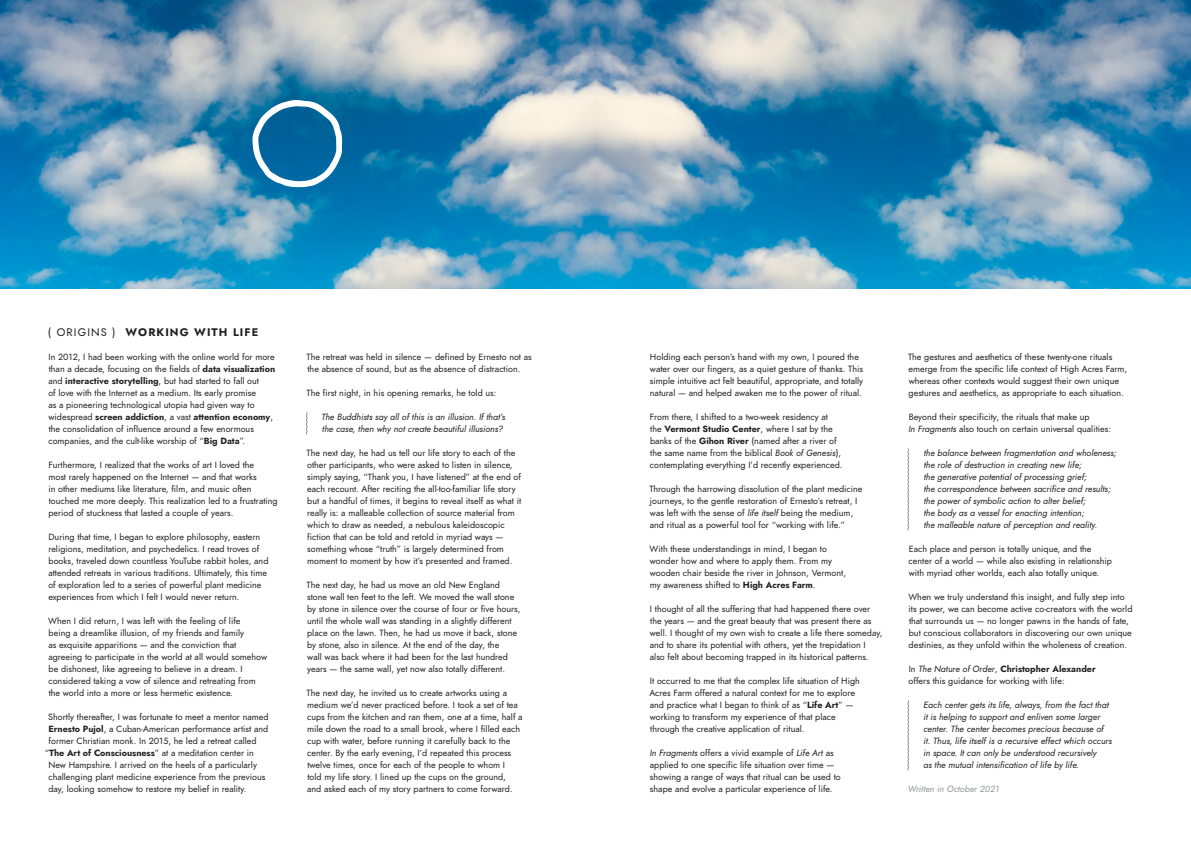
<style>
.page{position:relative;width:1191px;height:842px;background:#fff}
.page>*{position:absolute;margin:0;border:0;box-sizing:border-box;transform-origin:0 0}
.Ritual_title{font:700 11px "Jost";letter-spacing:.1em;color:#231f20}
.Ritual_text{font:9px/12px "Jost";color:#231f20}
.Inset_quote{font:italic 9px/12px "Jost";color:#231f20}
.Ritual_tagline{font:italic 9px "Jost";color:#939598}
.s1{font-weight:400}
.s2{font-weight:700}
.s3{font-style:italic}
</style>
<div class="page">
<img style="left:0;top:0;width:1191px;height:288px">
<svg style="left:306px;top:412px;width:2px;height:22px"></svg>
<svg style="left:907px;top:448px;width:2px;height:82px"></svg>
<svg style="left:907px;top:700px;width:2px;height:70px"></svg>
<svg style="left:250px;top:97px;width:95px;height:92px"></svg>
<p class="Ritual_title" style="left:48px;top:324px;width:212px"><span class="s1">( ORIGINS )</span> WORKING WITH LIFE</p>
<p class="Ritual_text" style="left:48px;top:351px;width:228px">In 2012, I had been working with the online world for more than a decade, focusing on the fields of <span class="s2">data visualization </span>and <span class="s2">interactive storytelling</span>, but had started to fall out<br>of love with the Internet as a medium. Its early promise<br>as a pioneering technological utopia had given way to widespread <span class="s2">screen addiction</span>, a vast <span class="s2">attention economy</span>, the consolidation of influence around a few enormous companies, and the cult-like worship of “<span class="s2">Big Data</span>”.</p>
<p class="Ritual_text" style="left:48px;top:459px;width:231px">Furthermore, I realized that the works of art I loved the<br>most rarely happened on the Internet — and that works<br>in other mediums like literature, film, and music often touched me more deeply. This realization led to a frustrating period of stuckness that lasted a couple of years.</p>
<p class="Ritual_text" style="left:48px;top:531px;width:222px">During that time, I began to explore philosophy, eastern religions, meditation, and psychedelics. I read troves of books, traveled down countless YouTube rabbit holes, and attended retreats in various traditions. Ultimately, this time of exploration led to a series of powerful plant medicine experiences from which I felt I would never return.</p>
<p class="Ritual_text" style="left:48px;top:615px;width:220px">When I did return, I was left with the feeling of life<br>being a dreamlike illusion, of my friends and family<br>as exquisite apparitions — and the conviction that agreeing to participate in the world at all would somehow be dishonest, like agreeing to believe in a dream. I considered taking a vow of silence and retreating from the world into a more or less hermetic existence.</p>
<p class="Ritual_text" style="left:48px;top:711px;width:222px">Shortly thereafter, I was fortunate to meet a mentor named</p>
<p class="Ritual_text" style="left:49px;top:723px;width:221px"><span class="s2">Ernesto Pujol</span>, a Cuban-American performance artist and</p>
<p class="Ritual_text" style="left:49px;top:735px;width:210px">former Christian monk. In 2015, he led a retreat called</p>
<p class="Ritual_text" style="left:45px;top:747px;width:211px">“<span class="s2">The Art of Consciousness</span>” at a meditation center in</p>
<p class="Ritual_text" style="left:48px;top:759px;width:210px">New Hampshire. I arrived on the heels of a particularly</p>
<p class="Ritual_text" style="left:48px;top:771px;width:218px">challenging plant medicine experience from the previous</p>
<p class="Ritual_text" style="left:48px;top:783px;width:200px">day, looking somehow to restore my belief in reality.</p>
<p class="Ritual_text" style="left:306px;top:351px;width:227px">The retreat was held in silence — defined by Ernesto not as the absence of sound, but as the absence of distraction.</p>
<p class="Ritual_text" style="left:306px;top:387px;width:191px">The first night, in his opening remarks, he told us:</p>
<p class="Inset_quote" style="left:321px;top:411px;width:185px">The Buddhists say all of this is an illusion. If that’s the case, then why not create beautiful illusions?</p>
<p class="Ritual_text" style="left:306px;top:447px;width:216px">The next day, he had us tell our life story to each of the other participants, who were asked to listen in silence, simply saying, “Thank you, I have listened” at the end of each recount. After reciting the all-too-familiar life story but a handful of times, it begins to reveal itself as what it really is: a malleable collection of source material from which to draw as needed, a nebulous kaleidoscopic fiction that can be told and retold in myriad ways — something whose “truth” is largely determined from moment to moment by how it’s presented and framed.</p>
<p class="Ritual_text" style="left:306px;top:579px;width:216px">The next day, he had us move an old New England stone wall ten feet to the left. We moved the wall stone by stone in silence over the course of four or five hours, until the whole wall was standing in a slightly different place on the lawn. Then, he had us move it back, stone by stone, also in silence. At the end of the day, the<br>wall was back where it had been for the last hundred years — the same wall, yet now also totally different.</p>
<p class="Ritual_text" style="left:306px;top:687px;width:218px">The next day, he invited us to create artworks using a medium we’d never practiced before. I took a set of tea cups from the kitchen and ran them, one at a time, half a mile down the road to a small brook, where I filled each cup with water, before running it carefully back to the center. By the early evening, I’d repeated this process twelve times, once for each of the people to whom I<br>told my life story. I lined up the cups on the ground,<br>and asked each of my story partners to come forward.</p>
<p class="Ritual_text" style="left:650px;top:351px;width:215px">Holding each person’s hand with my own, I poured the water over our fingers, as a quiet gesture of thanks. This simple intuitive act felt beautiful, appropriate, and totally natural — and helped awaken me to the power of ritual.</p>
<p class="Ritual_text" style="left:650px;top:411px;width:194px">From there, I shifted to a two-week residency at<br>the <span class="s2">Vermont Studio Center</span>, where I sat by the banks of the <span class="s2">Gihon River</span> (named after a river of the same name from the biblical <span class="s3">Book of Genesis</span>), contemplating everything I’d recently experienced.</p>
<p class="Ritual_text" style="left:649px;top:483px;width:215px">Through the harrowing dissolution of the plant medicine journeys, to the gentle restoration of Ernesto’s retreat, I was left with the sense of <span class="s3">life itself</span> being the medium, and ritual as a powerful tool for “working with life.”</p>
<p class="Ritual_text" style="left:649px;top:543px;width:198px">With these understandings in mind, I began to wonder how and where to apply them. From my wooden chair beside the river in Johnson, Vermont, my awareness shifted to <span class="s2">High Acres Farm</span>.</p>
<p class="Ritual_text" style="left:650px;top:603px;width:234px">I thought of all the suffering that had happened there over the years — and the great beauty that was present there as well. I thought of my own wish to create a life there someday, and to share its potential with others, yet the trepidation I also felt about becoming trapped in its historical patterns.</p>
<p class="Ritual_text" style="left:649px;top:675px;width:212px">It occurred to me that the complex life situation of High<br>Acres Farm offered a natural context for me to explore and practice what I began to think of as “<span class="s2">Life Art</span>” —</p>
<p class="Ritual_text" style="left:650px;top:711px;width:187px">working to transform my experience of that place through the creative application of ritual.</p>
<p class="Ritual_text" style="left:649px;top:747px;width:193px"><span class="s3">In Fragments</span> offers a vivid example of <span class="s3">Life Art</span> as applied to one specific life situation over time — showing a range of ways that ritual can be used to shape and evolve a particular experience of life.</p>
<p class="Ritual_text" style="left:908px;top:351px;width:221px">The gestures and aesthetics of these twenty-one rituals emerge from the specific life context of High Acres Farm, whereas other contexts would suggest their own unique gestures and aesthetics, as appropriate to each situation.</p>
<p class="Ritual_text" style="left:908px;top:411px;width:182px">Beyond their specificity, the rituals that make up</p>
<p class="Ritual_text" style="left:908px;top:423px;width:204px"><span class="s3">In Fragments</span> also touch on certain universal qualities:</p>
<p class="Inset_quote" style="left:923px;top:447px;width:194px">the balance between fragmentation and wholeness;</p>
<p class="Inset_quote" style="left:923px;top:459px;width:160px">the role of destruction in creating new life;</p>
<p class="Inset_quote" style="left:923px;top:471px;width:165px">the generative potential of processing grief;</p>
<p class="Inset_quote" style="left:923px;top:483px;width:189px">the correspondence between sacrifice and results;</p>
<p class="Inset_quote" style="left:923px;top:495px;width:164px">the power of symbolic action to alter belief;</p>
<p class="Inset_quote" style="left:923px;top:507px;width:162px">the body as a vessel for enacting intention;</p>
<p class="Inset_quote" style="left:923px;top:519px;width:175px">the malleable nature of perception and reality.</p>
<p class="Ritual_text" style="left:908px;top:543px;width:205px">Each place and person is totally unique, and the center of a world — while also existing in relationship with myriad other worlds, each also totally unique.</p>
<p class="Ritual_text" style="left:908px;top:591px;width:226px">When we truly understand this insight, and fully step into its power, we can become active co-creators with the world that surrounds us — no longer pawns in the hands of fate, but conscious collaborators in discovering our own unique destinies, as they unfold within the wholeness of creation.</p>
<p class="Ritual_text" style="left:908px;top:663px;width:189px">In <span class="s3">The Nature of Order</span>, <span class="s2">Christopher Alexander </span>offers this guidance for working with life:</p>
<p class="Inset_quote" style="left:923px;top:699px;width:190px">Each center gets its life, always, from the fact that it is helping to support and enliven some larger center. The center becomes precious because of it. Thus, life itself is a recursive effect which occurs in space. It can only be understood recursively<br>as the mutual intensification of life by life.</p>
<p class="Ritual_tagline" style="left:908px;top:783px;width:92px">Written in October 2021</p>
</div>
